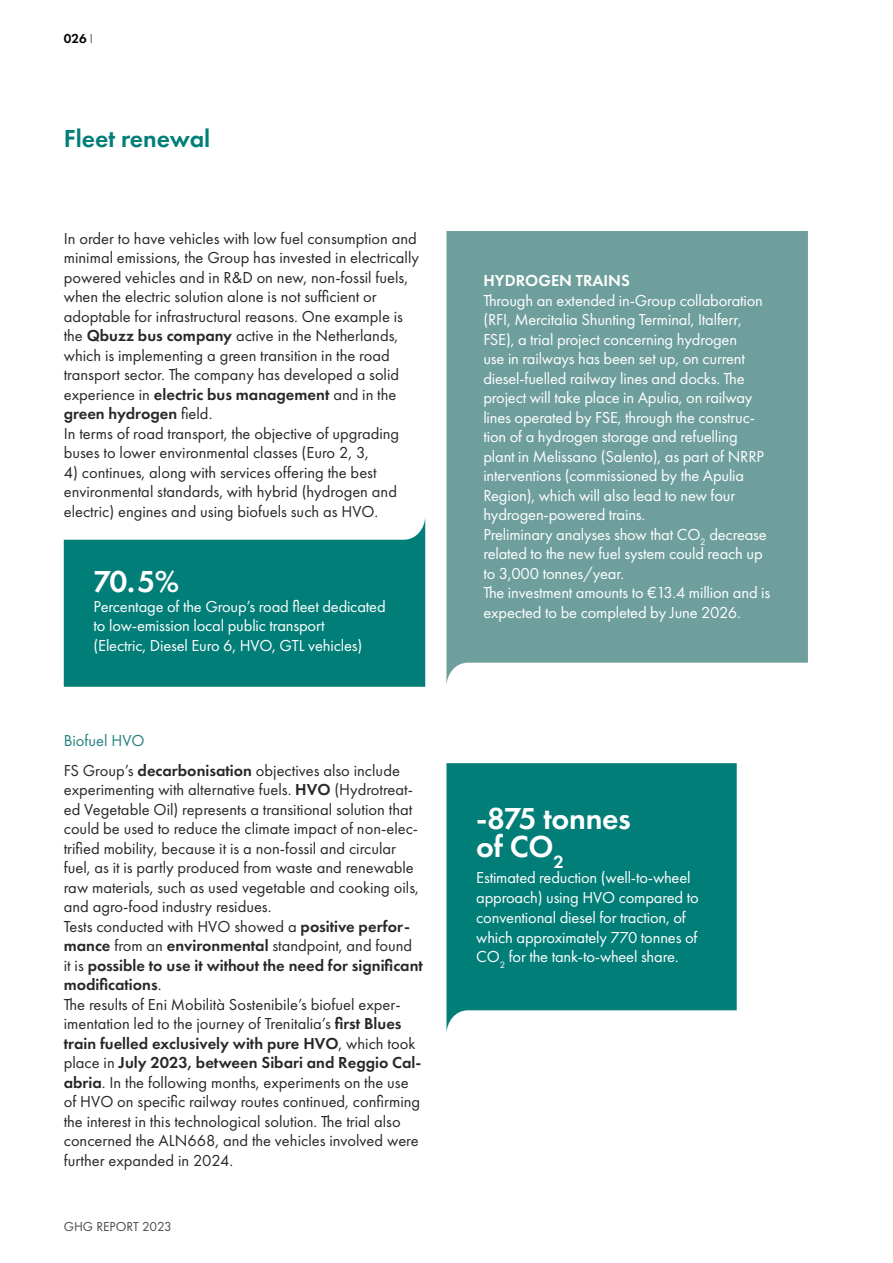
<style>
.page{position:relative;width:893px;height:1263px;background:#fff}
.page>*{position:absolute;margin:0;border:0;box-sizing:border-box;transform-origin:0 0}
.t1{font:600 31.5px/28.5px "Futura PT";letter-spacing:-.01em;color:#fff}
.t2{font:600 25.5px "Futura PT";color:#027e78}
.t3{font:16.5px/19.5px "Futura PT";color:#282827}
.t4{font:16.5px/19.5px "Futura PT";letter-spacing:-.01em;color:#fff}
.t5{font:600 16.5px "Futura PT";color:#fff}
.t6{font:16.5px "Futura PT";color:#24837e}
.t7{font:13.5px "Futura PT";color:#4a4a49}
.t8{font:600 13.5px "Futura PT";color:#000}
.s1{font-weight:300}
.s2{font-weight:600}
</style>
<div class="page">
<div style="left:446px;top:231px;width:362px;height:454px;background:#6e9f9c"></div>
<svg style="left:64px;top:519px;width:361px;height:168px;background:#218d88"></svg>
<svg style="left:446px;top:763px;width:291px;height:270px;background:#178983"></svg>
<p class="t8" style="left:64px;top:30px;width:31px">026 <span class="s1">I</span></p>
<h2 class="t2" style="left:64px;top:123px;width:148px">Fleet renewal</h2>
<p class="t3" style="left:64px;top:228px;width:357px">In order to have vehicles with low fuel consumption and minimal emissions, the Group has invested in electrically powered vehicles and in R&amp;D on new, non-fossil fuels, when the electric solution alone is not sufficient or adoptable for infrastructural reasons. One example is the <span class="s2">Qbuzz bus company</span> active in the Netherlands, which is implementing a green transition in the road transport sector. The company has developed a solid experience in <span class="s2">electric bus management</span> and in the <span class="s2">green hydrogen</span> field.<br>In terms of road transport, the objective of upgrading buses to lower environmental classes (Euro 2, 3,</p>
<p class="t3" style="left:64px;top:462px;width:335px">4) continues, along with services offering the best environmental standards, with hybrid (hydrogen and electric) engines and using biofuels such as HVO.</p>
<h1 class="t1" style="left:94px;top:567px;width:87px">70.5%</h1>
<p class="t4" style="left:94px;top:596px;width:294px">Percentage of the Group’s road fleet dedicated to low-emission local public transport<br>(Electric, Diesel Euro 6, HVO, GTL vehicles)</p>
<p class="t6" style="left:64px;top:731px;width:82px">Biofuel HVO</p>
<p class="t3" style="left:64px;top:760px;width:361px">FS Group’s <span class="s2">decarbonisation</span> objectives also include experimenting with alternative fuels. <span class="s2">HVO</span> (Hydrotreat&shy;ed Vegetable Oil) represents a transitional solution that could be used to reduce the climate impact of non-elec&shy;trified mobility, because it is a non-fossil and circular fuel, as it is partly produced from waste and renewable raw materials, such as used vegetable and cooking oils, and agro-food industry residues.<br>Tests conducted with HVO showed a <span class="s2">positive perfor&shy;mance</span> from an <span class="s2">environmental</span> standpoint, and found it is <span class="s2">possible to use it without the need for significant modifications</span>.<br>The results of Eni Mobilità Sostenibile’s biofuel exper&shy;imentation led to the journey of Trenitalia’s <span class="s2">first Blues train fuelled exclusively with pure HVO</span>, which took place in <span class="s2">July 2023, between Sibari and Reggio Cal&shy;abria</span>. In the following months, experiments on the use of HVO on specific railway routes continued, confirming the interest in this technological solution. The trial also concerned the ALN668, and the vehicles involved were further expanded in 2024.</p>
<p class="t7" style="left:64px;top:1219px;width:110px">GHG REPORT 2023</p>
<p class="t5" style="left:483px;top:270px;width:148px">HYDROGEN TRAINS</p>
<p class="t4" style="left:483px;top:290px;width:288px">Through an extended in-Group collaboration (RFI, Mercitalia Shunting Terminal, Italferr, FSE), a trial project concerning hydrogen<br>use in railways has been set up, on current diesel-fuelled railway lines and docks. The project will take place in Apulia, on railway lines operated by FSE, through the construc&shy;tion of a hydrogen storage and refuelling plant in Melissano (Salento), as part of NRRP interventions (commissioned by the Apulia Region), which will also lead to new four hydrogen-powered trains.<br>Preliminary analyses show that CO<sub>2</sub> decrease related to the new fuel system could reach up to 3,000 tonnes/year.<br>The investment amounts to €13.4 million and is expected to be completed by June 2026.</p>
<h1 class="t1" style="left:476px;top:804px;width:156px">-875 tonnes of CO<sub>2</sub></h1>
<p class="t4" style="left:476px;top:868px;width:224px">Estimated reduction (well-to-wheel approach) using HVO compared to conventional diesel for traction, of which approximately 770 tonnes of CO<sub>2</sub> for the tank-to-wheel share.</p>
</div>
